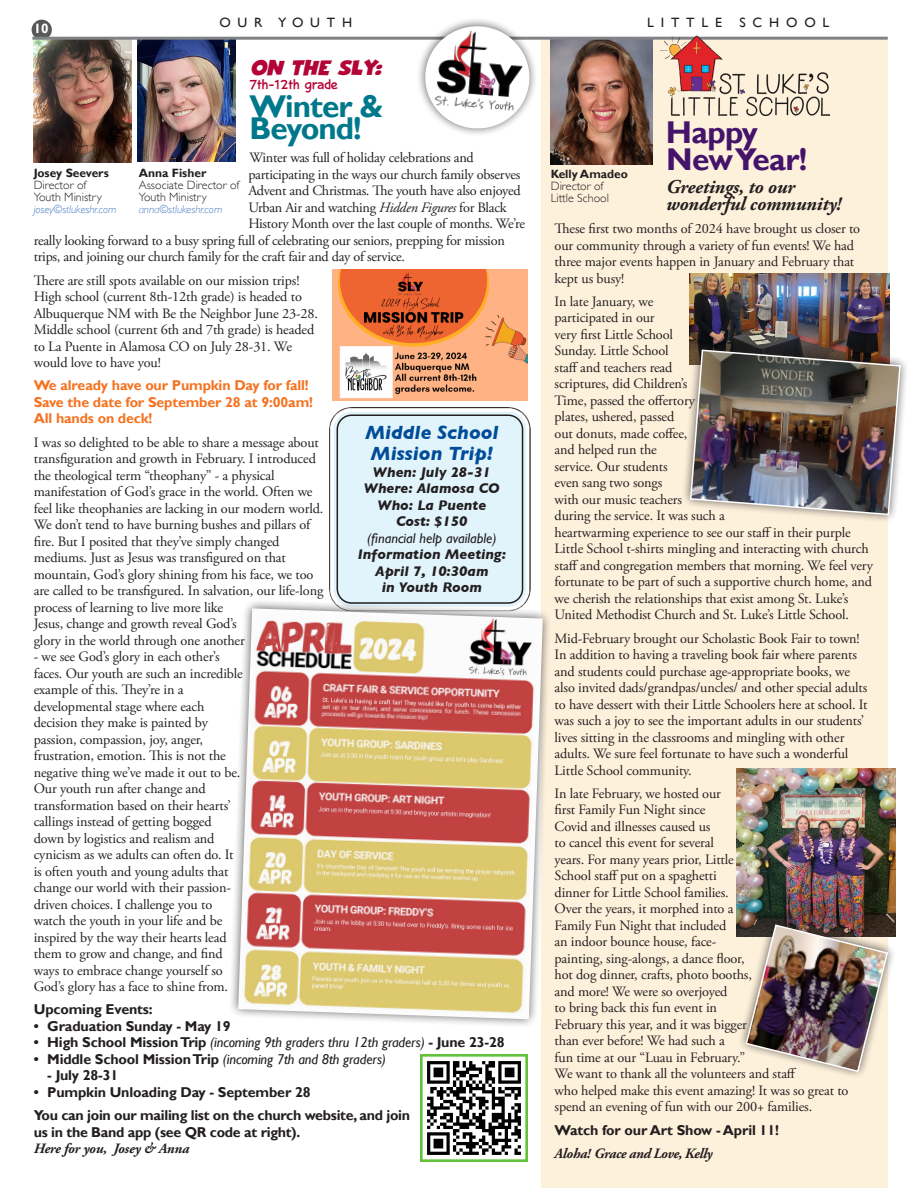
<style>
.page{position:relative;width:918px;height:1188px;background:#fff}
.page>*{position:absolute;margin:0;border:0;box-sizing:border-box;transform-origin:0 0}
.t1{font:700 31.5px/22.5px "Gill Sans";letter-spacing:-.03em;color:#00788b}
.t2{font:700 31.5px/27px "Gill Sans";letter-spacing:-.02em;color:#44146b}
.t3{font:italic 700 19.5px/16.5px "Adobe Garamond Pro";letter-spacing:-.01em;color:#231f20}
.Paragraph_Style_2{font:italic 700 19.5px/21px "Gill Sans";color:#014c98}
.t4{font:italic 800 19.5px "Mr.Jenkins";letter-spacing:-.01em;color:#b30437}
.t5{font:14.25px/16.5px "Adobe Garamond Pro";letter-spacing:-.01em;color:#231f20}
.t6{font:700 14.25px/16.5px "Gill Sans";letter-spacing:-.01em;color:#231f20}
.Paragraph_Style_2-2{font:italic 700 14.25px/16.5px "Gill Sans";color:#231f20;text-align:center}
.t7{font:italic 14.25px "Gill Sans";letter-spacing:-.01em;color:#231f20}
.t8{font:700 14.25px/16.5px "Gill Sans";letter-spacing:-.01em;color:#f47321}
.t9{font:italic 700 14.25px "Adobe Garamond Pro";letter-spacing:-.03em;color:#231f20}
.t10{font:13.5px "Gill Sans";letter-spacing:.49em;color:#231f20}
.t11{font:700 13.5px "Gill Sans";color:#fff}
.t12{font:300 12px/12px "Gill Sans";color:#231f20}
.t13{font:700 12px "Gill Sans";color:#231f20}
.t14{font:12px "Mr.Jenkins";letter-spacing:-.01em;color:#b30437}
.t15{font:italic 300 11.25px "Gill Sans";letter-spacing:-.01em;color:#4f81c2}
.s1{font-style:italic}
.s2{font-weight:700;font-style:normal}
.s3{font-family:"Adobe Garamond Pro";font-style:italic}
.s4{font-weight:400}
</style>
<div class="page">
<img style="left:138px;top:40px;width:98px;height:122px">
<div style="left:541px;top:40px;width:347px;height:1148px;background:#fef1dc"></div>
<img style="left:551px;top:40px;width:101px;height:124px">
<div style="left:32px;top:20px;width:20px;height:20px;background:#57585a;border-radius:50%"></div>
<img style="left:34px;top:40px;width:98px;height:122px">
<hr style="left:32px;top:37px;width:856px;height:3px;background:#808285">
<svg style="left:411px;top:19px;width:133px;height:115px"></svg>
<img style="left:429px;top:30px;width:102px;height:89px">
<img style="left:333px;top:269px;width:194px;height:132px">
<img style="left:660px;top:35px;width:169px;height:80px">
<img style="left:690px;top:274px;width:199px;height:65px">
<img style="left:421px;top:1055px;width:106px;height:106px">
<img style="left:684px;top:339px;width:222px;height:182px">
<img style="left:737px;top:768px;width:158px;height:144px">
<img style="left:736px;top:912px;width:160px;height:164px">
<div style="left:334px;top:412px;width:192px;height:195px;background:#e1f4fc;border-radius:18px"></div>
<div style="left:329px;top:407px;width:202px;height:204px;border:2px solid #231f20;border-radius:22px"></div>
<div style="left:337px;top:414px;width:186px;height:190px;border:2px solid #231f20;border-radius:14px"></div>
<svg style="left:231px;top:598px;width:318px;height:427px"></svg>
<img style="left:238px;top:608px;width:305px;height:411px">
<p class="t11" style="left:34px;top:20px;width:16px">10</p>
<p class="t10" style="left:219px;top:14px;width:134px">OUR YOUTH</p>
<p class="t10" style="left:647px;top:14px;width:76px">LITTLE</p>
<p class="t10" style="left:739px;top:14px;width:92px">SCHOOL</p>
<p class="t4" style="left:249px;top:53px;width:134px">ON THE SLY:</p>
<p class="t14" style="left:249px;top:76px;width:90px">7th-12th grade</p>
<p class="t1" style="left:249px;top:96px;width:135px">Winter &amp;<br>Beyond!</p>
<p class="t5" style="left:249px;top:150px;width:226px">Winter was full of holiday celebrations and</p>
<p class="t5" style="left:248px;top:167px;width:274px">participating in the ways our church family observes</p>
<p class="t5" style="left:248px;top:183px;width:274px">Advent and Christmas. The youth have also enjoyed</p>
<p class="t5" style="left:248px;top:200px;width:260px">Urban Air and watching <span class="s1">Hidden Figures</span> for Black</p>
<p class="t5" style="left:248px;top:216px;width:278px">History Month over the last couple of months. We’re</p>
<p class="t5" style="left:34px;top:233px;width:473px">really looking forward to a busy spring full of celebrating our seniors, prepping for mission</p>
<p class="t5" style="left:34px;top:249px;width:373px">trips, and joining our church family for the craft fair and day of service.</p>
<p class="t5" style="left:34px;top:272px;width:286px">There are still spots available on our mission trips!<br>High school (current 8th-12th grade) is headed to Albuquerque NM with Be the Neighbor June 23-28.<br>Middle school (current 6th and 7th grade) is headed to La Puente in Alamosa CO on July 28-31. We would love to have you!</p>
<p class="t8" style="left:34px;top:378px;width:281px">We already have our Pumpkin Day for fall!<br>Save the date for September 28 at 9:00am!<br>All hands on deck!</p>
<p class="t5" style="left:34px;top:434px;width:291px">I was so delighted to be able to share a message about transfiguration and growth in February. I introduced the theological term “theophany” - a physical manifestation of God’s grace in the world. Often we feel like theophanies are lacking in our modern world.<br>We don’t tend to have burning bushes and pillars of fire. But I posited that they’ve simply changed mediums. Just as Jesus was transfigured on that mountain, God’s glory shining from his face, we too are called to be transfigured. In salvation, our life-long process of learning to live more like<br>Jesus, change and growth reveal God’s<br>glory in the world through one another</p>
<p class="t5" style="left:34px;top:649px;width:211px">- we see God’s glory in each other’s faces. Our youth are such an incredible example of this. They’re in a developmental stage where each decision they make is painted by passion, compassion, joy, anger, frustration, emotion. This is not the negative thing we’ve made it out to be.<br>Our youth run after change and transformation based on their hearts’ callings instead of getting bogged down by logistics and realism and cynicism as we adults can often do. It is often youth and young adults that change our world with their passion&shy;driven choices. I challenge you to watch the youth in your life and be inspired by the way their hearts lead them to grow and change, and find ways to embrace change yourself so God’s glory has a face to shine from.</p>
<p class="t6" style="left:34px;top:1002px;width:120px">Upcoming Events:</p>
<p class="t6" style="left:34px;top:1018px;width:199px">• Graduation Sunday - May 19</p>
<p class="t7" style="left:34px;top:1034px;width:473px"><span class="s2">• High School Mission Trip</span> (incoming 9th graders thru 12th graders) <span class="s2">- June 23-28</span></p>
<p class="t7" style="left:34px;top:1051px;width:354px"><span class="s2">• Middle School Mission Trip</span> (incoming 7th and 8th graders)</p>
<p class="t6" style="left:47px;top:1068px;width:73px">- July 28-31</p>
<p class="t6" style="left:34px;top:1084px;width:278px">• Pumpkin Unloading Day - September 28</p>
<p class="t6" style="left:34px;top:1107px;width:378px">You can join our mailing list on the church website, and join us in the Band app (see QR code at right).<br><span class="s3">Here for you, Josey &amp; Anna</span></p>
<p class="t13" style="left:139px;top:165px;width:69px">Anna Fisher</p>
<p class="t12" style="left:139px;top:178px;width:102px">Associate Director of<br>Youth Ministry</p>
<p class="t15" style="left:139px;top:203px;width:85px">anna©stlukeshr.com</p>
<p class="t13" style="left:34px;top:166px;width:77px">Josey Seevers</p>
<p class="t12" style="left:34px;top:179px;width:70px">Director of<br>Youth Ministry</p>
<p class="t15" style="left:34px;top:203px;width:84px">josey©stlukeshr.com</p>
<p class="Paragraph_Style_2" style="left:365px;top:422px;width:135px">Middle School<br>Mission Trip!</p>
<p class="Paragraph_Style_2-2" style="left:358px;top:463px;width:150px">When: July 28-31<br>Where: Alamosa CO<br>Who: La Puente<br>Cost: $150<br><span class="s4">(financial help available)<br></span>Information Meeting:<br>April 7, 10:30am<br>in Youth Room</p>
<p class="t2" style="left:666px;top:120px;width:143px">Happy<br>New Year!</p>
<p class="t3" style="left:666px;top:179px;width:177px">Greetings, to our wonderful community!</p>
<p class="t5" style="left:555px;top:221px;width:307px">These first two months of 2024 have brought us closer to our community through a variety of fun events! We had three major events happen in January and February that kept us busy!</p>
<p class="t5" style="left:555px;top:294px;width:320px">In late January, we<br>participated in our<br>very first Little School<br>Sunday. Little School<br>staff and teachers read<br>scriptures, did Children’s<br>Time, passed the offertory<br>plates, ushered, passed<br>out donuts, made coffee,<br>and helped run the<br>service. Our students<br>even sang two songs<br>with our music teachers<br>during the service. It was such a<br>heartwarming experience to see our staff in their purple Little School t-shirts mingling and interacting with church staff and congregation members that morning. We feel very fortunate to be part of such a supportive church home, and we cherish the relationships that exist among St. Luke’s United Methodist Church and St. Luke’s Little School.</p>
<p class="t5" style="left:555px;top:630px;width:315px">Mid-February brought our Scholastic Book Fair to town!<br>In addition to having a traveling book fair where parents and students could purchase age-appropriate books, we also invited dads/grandpas/uncles/ and other special adults to have dessert with their Little Schoolers here at school. It was such a joy to see the important adults in our students’ lives sitting in the classrooms and mingling with other adults. We sure feel fortunate to have such a wonderful Little School community.</p>
<p class="t5" style="left:555px;top:786px;width:295px">In late February, we hosted our<br>first Family Fun Night since<br>Covid and illnesses caused us<br>to cancel this event for several<br>years. For many years prior, Little<br>School staff put on a spaghetti<br>dinner for Little School families.<br>Over the years, it morphed into a<br>Family Fun Night that included<br>an indoor bounce house, face-<br>painting, sing-alongs, a dance floor,<br>hot dog dinner, crafts, photo booths,<br>and more! We were so overjoyed<br>to bring back this fun event in<br>February this year, and it was bigger<br>than ever before! We had such a<br>fun time at our “Luau in February.”<br>We want to thank all the volunteers and staff<br>who helped make this event amazing! It was so great to spend an evening of fun with our 200+ families.</p>
<p class="t6" style="left:555px;top:1122px;width:226px">Watch for our Art Show - April 11!</p>
<p class="t9" style="left:555px;top:1145px;width:160px">Aloha! Grace and Love, Kelly</p>
<p class="t13" style="left:551px;top:167px;width:79px">Kelly Amadeo</p>
<p class="t12" style="left:551px;top:180px;width:60px">Director of<br>Little School</p>
</div>
